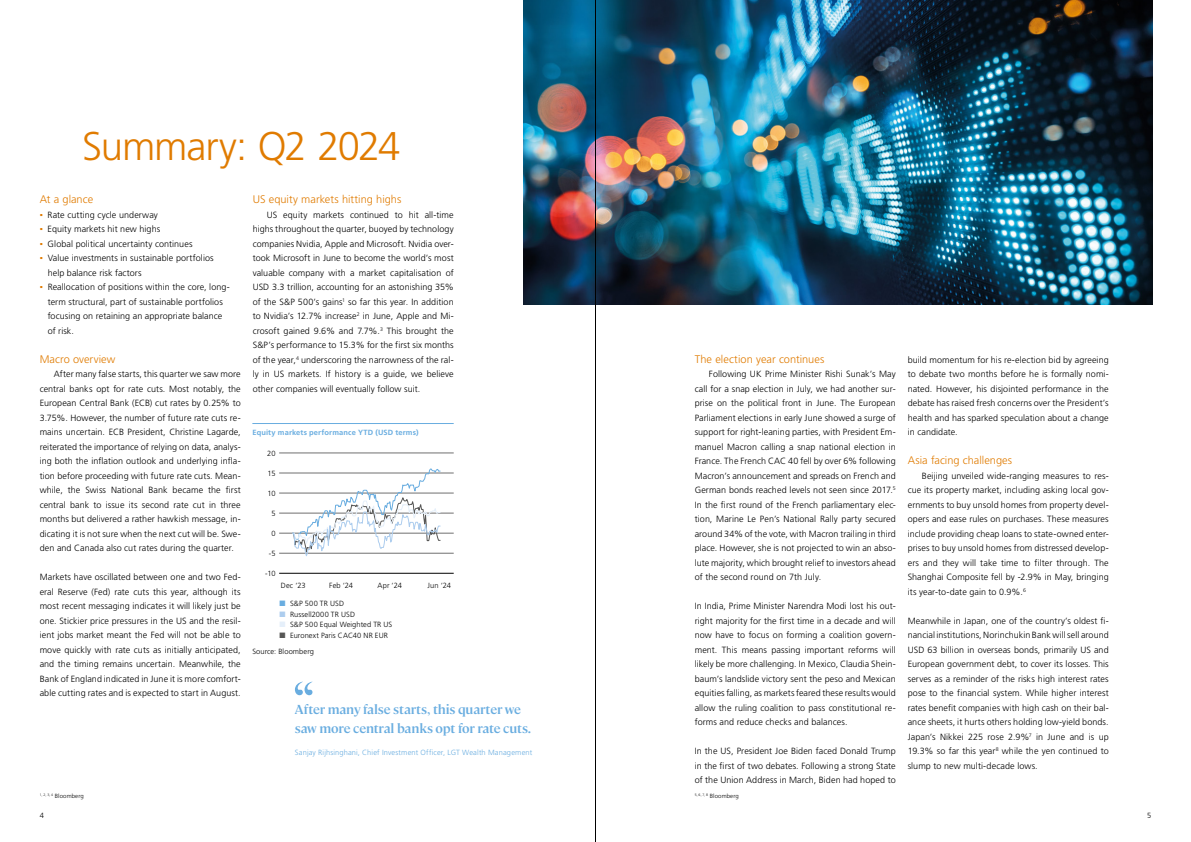
<style>
.page{position:relative;width:1191px;height:842px;background:#fff}
.page>*{position:absolute;margin:0;border:0;box-sizing:border-box;transform-origin:0 0}
.t1{font:300 40px "Frutiger LT Std";letter-spacing:-.03em;color:#e07b00}
.t2{font:600 13px/18.5px "Cambon";letter-spacing:-.01em;color:#69ade0}
.t3{font:300 11px "Frutiger LT Std";color:#e07b00}
.t4{font:300 9px/14.5px "Frutiger LT Std";letter-spacing:.005em;color:#000;text-align:justify}
.t5{font:300 7.5px/10.5px "Frutiger LT Pro";letter-spacing:.01em;color:#000}
.t6{font:300 7.5px "Frutiger LT Std";letter-spacing:.02em;color:#69ade0}
.t7{font:700 7.5px "Frutiger LT Std";letter-spacing:.02em;color:#69ade0}
.t8{font:300 7.5px "Frutiger LT Std";color:#000}
.t9{font:300 6px "Frutiger LT Std";letter-spacing:.02em;color:#000}
.s1{font-family:"Arial";font-weight:400;color:#e07b00}
</style>
<div class="page">
<img style="left:524px;top:0;width:628px;height:305px">
<hr style="left:279px;top:453px;width:175px;height:1px;background:#706f6f">
<hr style="left:279px;top:573px;width:175px;height:1px;background:#000">
<hr style="left:279px;top:473px;width:175px;height:1px;background:#706f6f">
<hr style="left:279px;top:493px;width:175px;height:1px;background:#706f6f">
<hr style="left:279px;top:513px;width:175px;height:1px;background:#706f6f">
<hr style="left:279px;top:533px;width:175px;height:1px;background:#706f6f">
<hr style="left:279px;top:553px;width:175px;height:1px;background:#706f6f">
<svg style="left:292px;top:468px;width:149px;height:89px"></svg>
<hr style="left:252px;top:423px;width:202px;height:1px;background:#69ade0">
<svg style="left:295px;top:682px;width:17px;height:13px"></svg>
<hr style="left:595px;top:0;width:1px;height:842px;background:#000">
<h1 class="t1" style="left:82px;top:123px;width:319px">Summary: Q2 2024</h1>
<p class="t3" style="left:40px;top:193px;width:55px">At a glance</p>
<p class="t4" style="left:40px;top:207px;width:120px"><span class="s1">▪</span> Rate cutting cycle underway</p>
<p class="t4" style="left:40px;top:222px;width:122px"><span class="s1">▪</span> Equity markets hit new highs</p>
<p class="t4" style="left:40px;top:236px;width:154px"><span class="s1">▪</span> Global political uncertainty continues</p>
<p class="t4" style="left:48px;top:251px;width:167px;text-indent:-8px"><span class="s1">▪</span> Value investments in sustainable portfolios help balance risk factors</p>
<p class="t4" style="left:48px;top:280px;width:184px;text-align:left;text-indent:-8px"><span class="s1">▪</span> Reallocation of positions within the core, long&shy;term structural, part of sustainable portfolios focusing on retaining an appropriate balance of risk.</p>
<p class="t3" style="left:40px;top:353px;width:77px">Macro overview</p>
<p class="t4" style="left:40px;top:367px;width:202px;text-indent:14px">After many false starts, this quarter we saw more central banks opt for rate cuts. Most notably, the European Central Bank (ECB) cut rates by 0.25% to 3.75%. However, the number of future rate cuts re&shy;mains uncertain. ECB President, Christine Lagarde, reiterated the importance of relying on data, analys&shy;ing both the inflation outlook and underlying infla&shy;tion before proceeding with future rate cuts. Mean&shy;while, the Swiss National Bank became the first central bank to issue its second rate cut in three months but delivered a rather hawkish message, in&shy;dicating it is not sure when the next cut will be. Swe&shy;den and Canada also cut rates during the quarter.</p>
<p class="t4" style="left:40px;top:570px;width:202px">Markets have oscillated between one and two Fed&shy;eral Reserve (Fed) rate cuts this year, although its most recent messaging indicates it will likely just be one. Stickier price pressures in the US and the resil&shy;ient jobs market meant the Fed will not be able to move quickly with rate cuts as initially anticipated, and the timing remains uncertain. Meanwhile, the Bank of England indicated in June it is more comfort&shy;able cutting rates and is expected to start in August.</p>
<p class="t3" style="left:253px;top:193px;width:150px">US equity markets hitting highs</p>
<p class="t4" style="left:253px;top:207px;width:202px;text-indent:14px">US equity markets continued to hit all-time highs throughout the quarter, buoyed by technology companies Nvidia, Apple and Microsoft. Nvidia over&shy;took Microsoft in June to become the world’s most valuable company with a market capitalisation of USD 3.3 trillion, accounting for an astonishing 35% of the S&amp;P 500’s gains<sup>1</sup> so far this year. In addition to Nvidia’s 12.7% increase<sup>2</sup> in June, Apple and Mi&shy;crosoft gained 9.6% and 7.7%.<sup>3</sup> This brought the S&amp;P’s performance to 15.3% for the first six months of the year,<sup>4</sup> underscoring the narrowness of the ral&shy;ly in US markets. If history is a guide, we believe other companies will eventually follow suit.</p>
<p class="t7" style="left:252px;top:428px;width:168px">Equity markets performance YTD (USD terms)</p>
<p class="t5" style="left:267px;top:448px;width:10px">20</p>
<p class="t5" style="left:267px;top:468px;width:9px">15</p>
<p class="t5" style="left:267px;top:488px;width:10px">10</p>
<p class="t5" style="left:271px;top:508px;width:6px">5</p>
<p class="t5" style="left:271px;top:528px;width:6px">0</p>
<p class="t5" style="left:269px;top:548px;width:8px">-5</p>
<p class="t5" style="left:265px;top:568px;width:12px">-10</p>
<p class="t5" style="left:281px;top:580px;width:26px">Dec ‘23</p>
<p class="t5" style="left:329px;top:580px;width:25px">Feb ‘24</p>
<p class="t5" style="left:377px;top:580px;width:26px">Apr ‘24</p>
<p class="t5" style="left:427px;top:580px;width:25px">Jun ‘24</p>
<p class="t5" style="left:290px;top:598px;width:104px">S&amp;P 500 TR USD<br>Russell2000 TR USD<br>S&amp;P 500 Equal Weighted TR US<br>Euronext Paris CAC40 NR EUR</p>
<p class="t5" style="left:252px;top:646px;width:63px">Source: Bloomberg</p>
<h2 class="t2" style="left:295px;top:699px;width:238px">After many false starts, this quarter we saw more central banks opt for rate cuts.</h2>
<p class="t6" style="left:295px;top:748px;width:239px">Sanjay Rijhsinghani, Chief Investment Officer, LGT Wealth Management</p>
<p class="t9" style="left:40px;top:792px;width:46px"><sup>1,</sup> <sup>2,</sup> <sup>3,</sup> <sup>4</sup> Bloomberg</p>
<p class="t3" style="left:694px;top:353px;width:131px">The election year continues</p>
<p class="t4" style="left:694px;top:367px;width:202px;text-indent:14px">Following UK Prime Minister Rishi Sunak’s May call for a snap election in July, we had another sur&shy;prise on the political front in June. The European Parliament elections in early June showed a surge of support for right-leaning parties, with President Em&shy;manuel Macron calling a snap national election in France. The French CAC 40 fell by over 6% following Macron’s announcement and spreads on French and German bonds reached levels not seen since 2017.<sup>5<br></sup>In the first round of the French parliamentary elec&shy;tion, Marine Le Pen’s National Rally party secured around 34% of the vote, with Macron trailing in third place. However, she is not projected to win an abso&shy;lute majority, which brought relief to investors ahead of the second round on 7th July.</p>
<p class="t4" style="left:694px;top:599px;width:202px">In India, Prime Minister Narendra Modi lost his out&shy;right majority for the first time in a decade and will now have to focus on forming a coalition govern&shy;ment. This means passing important reforms will likely be more challenging. In Mexico, Claudia Shein&shy;baum’s landslide victory sent the peso and Mexican equities falling, as markets feared these results would allow the ruling coalition to pass constitutional re&shy;forms and reduce checks and balances.</p>
<p class="t4" style="left:694px;top:744px;width:202px">In the US, President Joe Biden faced Donald Trump in the first of two debates. Following a strong State of the Union Address in March, Biden had hoped to</p>
<p class="t9" style="left:694px;top:792px;width:46px"><sup>5,</sup> <sup>6,</sup> <sup>7,</sup> <sup>8</sup> Bloomberg</p>
<p class="t4" style="left:907px;top:352px;width:202px">build momentum for his re-election bid by agreeing to debate two months before he is formally nomi&shy;nated. However, his disjointed performance in the debate has raised fresh concerns over the President’s health and has sparked speculation about a change in candidate.</p>
<p class="t3" style="left:907px;top:454px;width:106px">Asia facing challenges</p>
<p class="t4" style="left:907px;top:468px;width:202px;text-indent:14px">Beijing unveiled wide-ranging measures to res&shy;cue its property market, including asking local gov&shy;ernments to buy unsold homes from property devel&shy;opers and ease rules on purchases. These measures include providing cheap loans to state-owned enter&shy;prises to buy unsold homes from distressed develop&shy;ers and they will take time to filter through. The Shanghai Composite fell by -2.9% in May, bringing its year-to-date gain to 0.9%.<sup>6</sup></p>
<p class="t4" style="left:907px;top:613px;width:202px">Meanwhile in Japan, one of the country’s oldest fi&shy;nancial institutions, Norinchukin Bank will sell around USD 63 billion in overseas bonds, primarily US and European government debt, to cover its losses. This serves as a reminder of the risks high interest rates pose to the financial system. While higher interest rates benefit companies with high cash on their bal&shy;ance sheets, it hurts others holding low-yield bonds.<br>Japan’s Nikkei 225 rose 2.9%<sup>7</sup> in June and is up 19.3% so far this year<sup>8</sup> while the yen continued to slump to new multi-decade lows.</p>
<p class="t8" style="left:40px;top:811px;width:6px">4</p>
<p class="t8" style="left:1147px;top:811px;width:6px">5</p>
</div>
